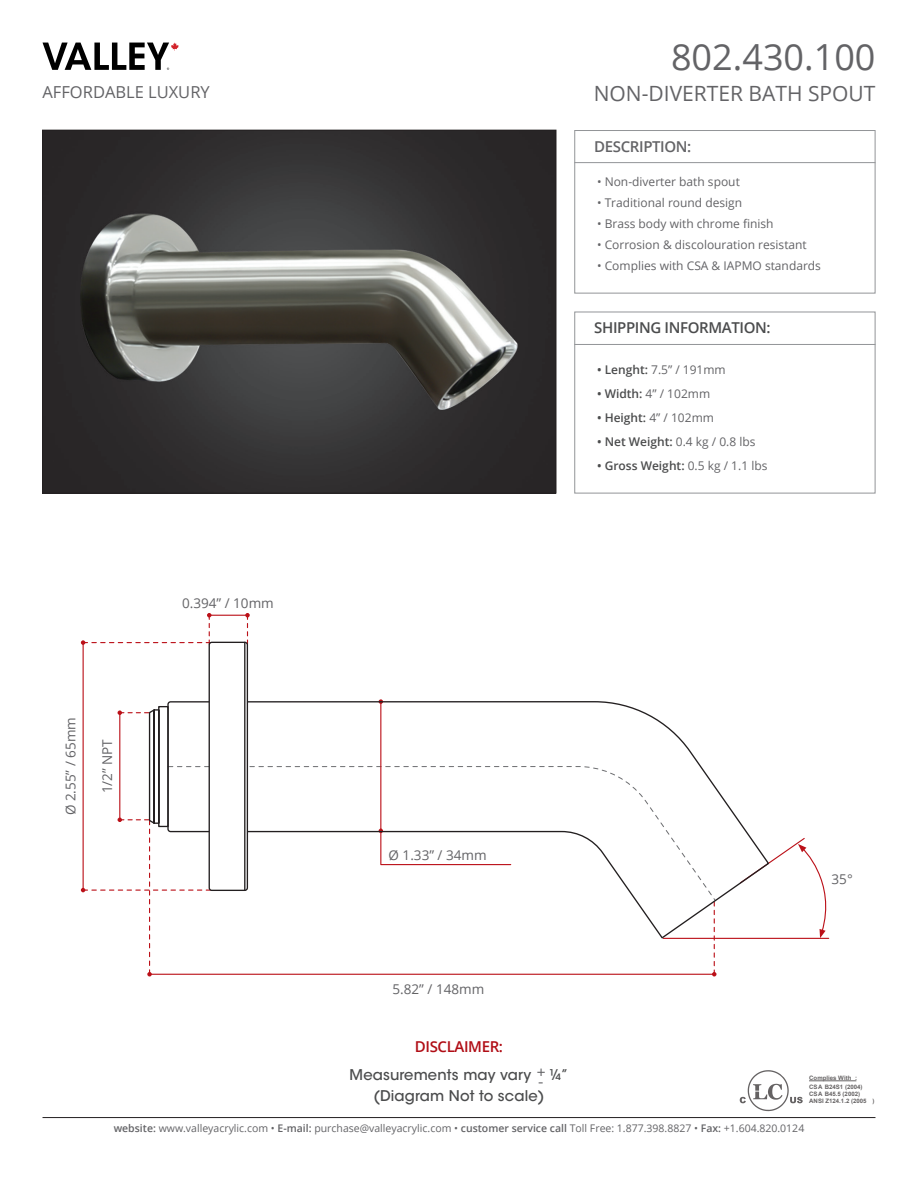
<style>
.page{position:relative;width:918px;height:1188px;background:#fff}
.page>*{position:absolute;margin:0;border:0;box-sizing:border-box;transform-origin:0 0}
.t1{font:36px "Open Sans";color:#636366}
.t2{font:21px "Open Sans";color:#636366}
.t3{font:16.5px "Open Sans";color:#636366}
.t4{font:600 15px "Open Sans";letter-spacing:-.025em;color:#4b4c4d}
.t5{font:600 15px "Open Sans";letter-spacing:-.025em;color:#636366}
.t6{font:600 15px "Open Sans";letter-spacing:-.025em;color:#b00d15}
.t7{font:500 14.7px "ITC Avant Garde Std";letter-spacing:.01em;color:#4b4c4d}
.t8{font:14.7px "ITC Avant Garde Std";color:#636366}
.t9{font:13.5px "Open Sans";color:#636366}
.t10{font:12px "Open Sans";color:#636366}
.t11{font:600 12px "Open Sans";color:#4b4c4d}
.t12{font:10.5px "Open Sans";color:#636366}
.t13{font:700 6px/8.7px "Arial";color:#231f20}
.s1{font-weight:600;color:#4b4c4d}
.s2{font-weight:400;color:#636366}
.s3{font-weight:600}
</style>
<div class="page">
<svg style="left:740px;top:1070px;width:63px;height:41px"></svg>
<hr style="left:809px;top:1081px;width:47px;height:1px;background:#231f20">
<hr style="left:43px;top:1117px;width:832px;height:1px;background:#231f20">
<div style="left:574px;top:130px;width:301px;height:163px;border:1px solid #939598"></div>
<svg style="left:43px;top:43px;width:136px;height:27px"></svg>
<img style="left:44px;top:132px;width:510px;height:359px">
<div style="left:574px;top:312px;width:301px;height:181px;border:1px solid #939598"></div>
<hr style="left:574px;top:344px;width:301px;height:1px;background:#939598">
<hr style="left:574px;top:162px;width:301px;height:1px;background:#939598">
<svg style="left:649px;top:940px;width:68px;height:36px"></svg>
<hr style="left:150px;top:974px;width:564px;height:1px;background:#bb1018">
<hr style="left:663px;top:938px;width:166px;height:1px;background:#bb1018">
<svg style="left:574px;top:701px;width:196px;height:239px"></svg>
<svg style="left:81px;top:613px;width:493px;height:363px"></svg>
<svg style="left:739px;top:837px;width:90px;height:101px"></svg>
<p class="t3" style="left:43px;top:80px;width:169px">AFFORDABLE LUXURY</p>
<p class="t9" style="left:61px;top:815px;width:100px;rotate:-90deg">Ø 2.55” / 65mm</p>
<p class="t9" style="left:98px;top:793px;width:56px;rotate:-90deg">1/2” NPT</p>
<p class="t9" style="left:182px;top:594px;width:93px">0.394” / 10mm</p>
<p class="t1" style="left:671px;top:32px;width:206px">802.430.100</p>
<p class="t2" style="left:594px;top:79px;width:283px">NON-DIVERTER BATH SPOUT</p>
<p class="t5" style="left:594px;top:136px;width:99px">DESCRIPTION:</p>
<p class="t10" style="left:597px;top:173px;width:144px">• Non-diverter bath spout</p>
<p class="t10" style="left:597px;top:194px;width:147px">• Traditional round design</p>
<p class="t10" style="left:597px;top:215px;width:178px">• Brass body with chrome finish</p>
<p class="t10" style="left:597px;top:236px;width:211px">• Corrosion &amp; discolouration resistant</p>
<p class="t10" style="left:597px;top:257px;width:225px">• Complies with CSA &amp; IAPMO standards</p>
<p class="t4" style="left:594px;top:318px;width:178px">SHIPPING INFORMATION:</p>
<p class="t10" style="left:597px;top:361px;width:130px"><span class="s1">• Lenght:</span> 7.5” / 191mm</p>
<p class="t10" style="left:597px;top:385px;width:115px"><span class="s1">• Width:</span> 4” / 102mm</p>
<p class="t11" style="left:597px;top:409px;width:118px">• Height: <span class="s2">4” / 102mm</span></p>
<p class="t10" style="left:597px;top:433px;width:160px"><span class="s1">• Net Weight:</span> 0.4 kg / 0.8 lbs</p>
<p class="t11" style="left:597px;top:457px;width:172px">• Gross Weight: <span class="s2">0.5 kg / 1.1 lbs</span></p>
<p class="t9" style="left:389px;top:846px;width:100px">Ø 1.33” / 34mm</p>
<p class="t9" style="left:393px;top:980px;width:93px">5.82” / 148mm</p>
<p class="t6" style="left:415px;top:1036px;width:90px">DISCLAIMER:</p>
<p class="t8" style="left:537px;top:1062px;width:10px">+</p>
<p class="t8" style="left:539px;top:1072px;width:5px">-</p>
<p class="t7" style="left:350px;top:1065px;width:220px">Measurements may vary ¼”</p>
<p class="t7" style="left:373px;top:1086px;width:173px">(Diagram Not to scale)</p>
<p class="t9" style="left:832px;top:870px;width:23px">35°</p>
<p class="t13" style="left:809px;top:1074px;width:55px">Complies With :<br>CSA B24S1 (2004)</p>
<p class="t13" style="left:809px;top:1090px;width:67px;line-height:7.4px">CSA B45.5 (2002)<br>ANSI Z124.1.2 (2005 )</p>
<p class="t12" style="left:114px;top:1121px;width:692px"><span class="s3">website:</span> www.valleyacrylic.com • <span class="s3">E-mail:</span> purchase@valleyacrylic.com • <span class="s3">customer service call</span> Toll Free: 1.877.398.8827 • <span class="s3">Fax:</span> +1.604.820.0124</p>
</div>
